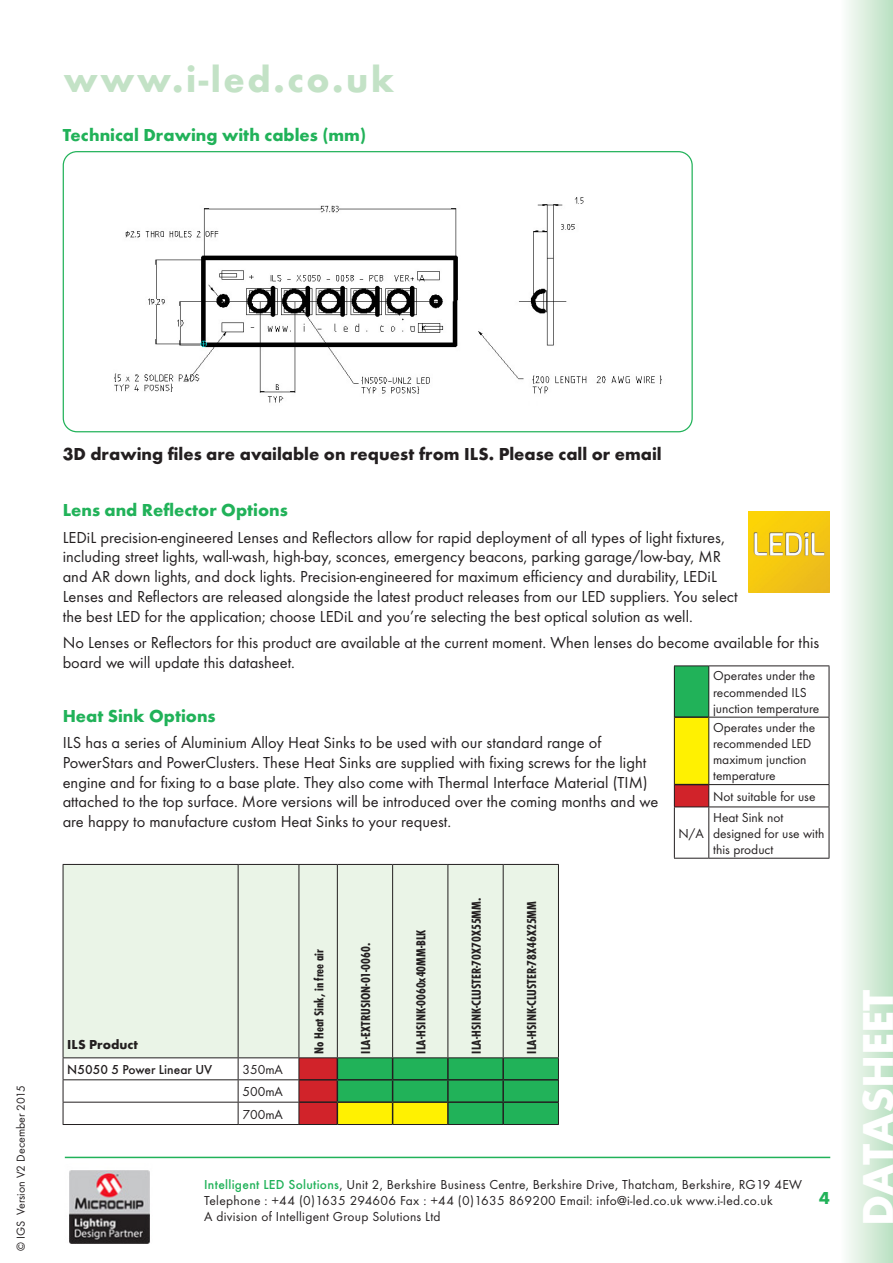
<style>
.page{position:relative;width:893px;height:1263px;background:#fff}
.page>*{position:absolute;margin:0;border:0;box-sizing:border-box;transform-origin:0 0}
.t1{font:700 45px "Futura T";color:#fff}
.t2{font:700 37.5px "Futura T";letter-spacing:.07em;color:#c3e2c6}
.Bodytext{font:700 18px "Futura T";color:#21b259}
.Bodytext-2{font:700 18px "Futura T";color:#231f20}
.Bodytext-3{font:16.5px/19.8px "Futura T";color:#231f20}
.t3{font:13.5px/16.2px "Futura T";letter-spacing:.005em;color:#231f20}
.t4{font:700 condensed 13.5px "Futura T";color:#231f20}
.t5{font:500 13.5px "Futura T";color:#231f20}
.t6{font:700 13.5px "Futura T";color:#231f20}
.t7{font:13.5px "Futura T";color:#231f20}
.t8{font:12px "Futura T";color:#231f20}
.s1{font-weight:500;color:#21b259}
</style>
<div class="page">
<hr style="left:65px;top:1157px;width:765px;height:1px;background:#21b259">
<img style="left:69px;top:1170px;width:81px;height:74px">
<img style="left:63px;top:160px;width:628px;height:272px">
<div style="left:64px;top:865px;width:494px;height:192px;background:#eaf4e7"></div>
<hr style="left:238px;top:865px;width:1px;height:192px;background:#231f20">
<hr style="left:299px;top:865px;width:1px;height:192px;background:#231f20">
<hr style="left:337px;top:865px;width:1px;height:192px;background:#231f20">
<hr style="left:392px;top:865px;width:1px;height:192px;background:#231f20">
<hr style="left:447px;top:865px;width:1px;height:192px;background:#231f20">
<hr style="left:503px;top:865px;width:1px;height:192px;background:#231f20">
<hr style="left:558px;top:865px;width:1px;height:192px;background:#231f20">
<hr style="left:63px;top:1057px;width:175px;height:1px;background:#231f20">
<hr style="left:238px;top:1057px;width:61px;height:1px;background:#231f20">
<hr style="left:299px;top:1057px;width:38px;height:1px;background:#231f20">
<hr style="left:337px;top:1057px;width:56px;height:1px;background:#231f20">
<hr style="left:393px;top:1057px;width:55px;height:1px;background:#231f20">
<hr style="left:448px;top:1057px;width:55px;height:1px;background:#231f20">
<hr style="left:503px;top:1057px;width:56px;height:1px;background:#231f20">
<hr style="left:63px;top:1079px;width:175px;height:1px;background:#231f20">
<hr style="left:238px;top:1079px;width:61px;height:1px;background:#231f20">
<hr style="left:63px;top:1102px;width:175px;height:1px;background:#231f20">
<hr style="left:238px;top:1102px;width:61px;height:1px;background:#231f20">
<svg style="left:238px;top:1058px;width:1px;height:66px"></svg>
<hr style="left:63px;top:1124px;width:175px;height:1px;background:#231f20">
<hr style="left:238px;top:1124px;width:61px;height:1px;background:#231f20">
<hr style="left:63px;top:864px;width:175px;height:1px;background:#231f20">
<hr style="left:63px;top:865px;width:1px;height:192px;background:#231f20">
<hr style="left:238px;top:864px;width:61px;height:1px;background:#231f20">
<hr style="left:299px;top:864px;width:38px;height:1px;background:#231f20">
<hr style="left:337px;top:864px;width:56px;height:1px;background:#231f20">
<hr style="left:393px;top:864px;width:55px;height:1px;background:#231f20">
<hr style="left:448px;top:864px;width:55px;height:1px;background:#231f20">
<hr style="left:503px;top:864px;width:56px;height:1px;background:#231f20">
<svg style="left:63px;top:1058px;width:1px;height:66px"></svg>
<svg style="left:299px;top:1058px;width:260px;height:66px;background:#579941"></svg>
<hr style="left:299px;top:1124px;width:38px;height:1px;background:#231f20">
<hr style="left:337px;top:1124px;width:56px;height:1px;background:#231f20">
<hr style="left:393px;top:1124px;width:55px;height:1px;background:#231f20">
<hr style="left:448px;top:1124px;width:55px;height:1px;background:#231f20">
<hr style="left:503px;top:1124px;width:56px;height:1px;background:#231f20">
<img style="left:748px;top:512px;width:81px;height:81px">
<div style="left:674px;top:666px;width:35px;height:51px;background:#21b259"></div>
<div style="left:674px;top:717px;width:35px;height:67px;background:#fff101"></div>
<div style="left:674px;top:784px;width:35px;height:23px;background:#d1232a"></div>
<hr style="left:708px;top:717px;width:121px;height:1px;background:#231f20">
<hr style="left:708px;top:784px;width:121px;height:1px;background:#231f20">
<hr style="left:709px;top:806px;width:120px;height:1px;background:#231f20">
<hr style="left:708px;top:807px;width:1px;height:51px;background:#231f20">
<hr style="left:709px;top:665px;width:120px;height:1px;background:#231f20">
<hr style="left:829px;top:666px;width:1px;height:51px;background:#231f20">
<hr style="left:829px;top:717px;width:1px;height:67px;background:#231f20">
<svg style="left:829px;top:785px;width:1px;height:21px"></svg>
<hr style="left:674px;top:807px;width:1px;height:51px;background:#231f20">
<hr style="left:829px;top:807px;width:1px;height:51px;background:#231f20">
<hr style="left:674px;top:858px;width:35px;height:1px;background:#231f20">
<hr style="left:709px;top:858px;width:120px;height:1px;background:#231f20">
<hr style="left:674px;top:717px;width:1px;height:67px;background:#231f20">
<hr style="left:708px;top:717px;width:1px;height:67px;background:#231f20">
<hr style="left:675px;top:784px;width:33px;height:1px;background:#231f20">
<svg style="left:674px;top:784px;width:1px;height:22px"></svg>
<svg style="left:708px;top:785px;width:1px;height:21px"></svg>
<hr style="left:674px;top:806px;width:35px;height:1px;background:#231f20">
<hr style="left:674px;top:665px;width:35px;height:1px;background:#231f20">
<hr style="left:674px;top:666px;width:1px;height:51px;background:#231f20">
<hr style="left:708px;top:666px;width:1px;height:51px;background:#231f20">
<hr style="left:675px;top:716px;width:33px;height:2px;background:#231f20">
<div style="left:840px;top:0;width:53px;height:1263px;background:linear-gradient(to right,#fdfdfc,#b9e0c1)"></div>
<h2 class="t2" style="left:64px;top:57px;width:332px">www.i-led.co.uk</h2>
<p class="Bodytext" style="left:63px;top:124px;width:305px">Technical Drawing with cables (mm)</p>
<p class="t8" style="left:14px;top:1251px;width:168px;rotate:-90deg">© IGS Version V2 December 2015</p>
<p class="Bodytext-2" style="left:63px;top:444px;width:601px">3D drawing files are available on request from ILS. Please call or email</p>
<p class="Bodytext" style="left:63px;top:500px;width:227px">Lens and Reflector Options</p>
<p class="Bodytext-3" style="left:63px;top:527px;width:676px">LEDiL precision-engineered Lenses and Reflectors allow for rapid deployment of all types of light fixtures, including street lights, wall-wash, high-bay, sconces, emergency beacons, parking garage/low-bay, MR and AR down lights, and dock lights. Precision-engineered for maximum efficiency and durability, LEDiL Lenses and Reflectors are released alongside the latest product releases from our LED suppliers. You select the best LED for the application; choose LEDiL and you’re selecting the best optical solution as well.</p>
<p class="Bodytext-3" style="left:63px;top:632px;width:758px">No Lenses or Reflectors for this product are available at the current moment. When lenses do become available for this board we will update this datasheet.</p>
<p class="Bodytext" style="left:63px;top:705px;width:155px">Heat Sink Options</p>
<p class="Bodytext-3" style="left:63px;top:732px;width:597px">ILS has a series of Aluminium Alloy Heat Sinks to be used with our standard range of PowerStars and PowerClusters. These Heat Sinks are supplied with fixing screws for the light engine and for fixing to a base plate. They also come with Thermal Interface Material (TIM) attached to the top surface. More versions will be introduced over the coming months and we are happy to manufacture custom Heat Sinks to your request.</p>
<p class="t3" style="left:713px;top:668px;width:108px">Operates under the recommended ILS junction temperature</p>
<p class="t3" style="left:713px;top:719px;width:104px">Operates under the recommended LED maximum junction temperature</p>
<p class="t3" style="left:713px;top:788px;width:104px">Not suitable for use</p>
<p class="t3" style="left:713px;top:809px;width:113px">Heat Sink not designed for use with this product</p>
<p class="t7" style="left:679px;top:825px;width:27px">N/A</p>
<p class="t6" style="left:67px;top:1037px;width:72px">ILS Product</p>
<p class="t5" style="left:67px;top:1061px;width:146px">N5050 5 Power Linear UV</p>
<p class="t3" style="left:242px;top:1061px;width:42px">350mA</p>
<p class="t3" style="left:242px;top:1083px;width:42px">500mA</p>
<p class="t3" style="left:242px;top:1106px;width:42px">700mA</p>
<p class="t4" style="left:311px;top:1053px;width:106px;rotate:-90deg">No Heat Sink, in free air</p>
<p class="t4" style="left:358px;top:1053px;width:112px;rotate:-90deg">ILA-EXTRUSION-01-0060.</p>
<p class="t4" style="left:413px;top:1053px;width:126px;rotate:-90deg">ILA-HSINK-0060x40MM-BLK</p>
<p class="t4" style="left:468px;top:1053px;width:157px;rotate:-90deg">ILA-HSINK-CLUSTER-70X70X55MM.</p>
<p class="t4" style="left:524px;top:1053px;width:154px;rotate:-90deg">ILA-HSINK-CLUSTER-78X46X25MM</p>
<p class="t3" style="left:204px;top:1176px;width:599px"><span class="s1">Intelligent LED Solutions</span>, Unit 2, Berkshire Business Centre, Berkshire Drive, Thatcham, Berkshire, RG19 4EW<br>Telephone : +44 (0)1635 294606 Fax : +44 (0)1635 869200 Email: info@i-led.co.uk www.i-led.co.uk<br>A division of Intelligent Group Solutions Ltd</p>
<p class="Bodytext" style="left:819px;top:1187px;width:12px">4</p>
<h1 class="t1" style="left:851px;top:1226px;width:238px;rotate:-90deg">DATASHEET</h1>
</div>
